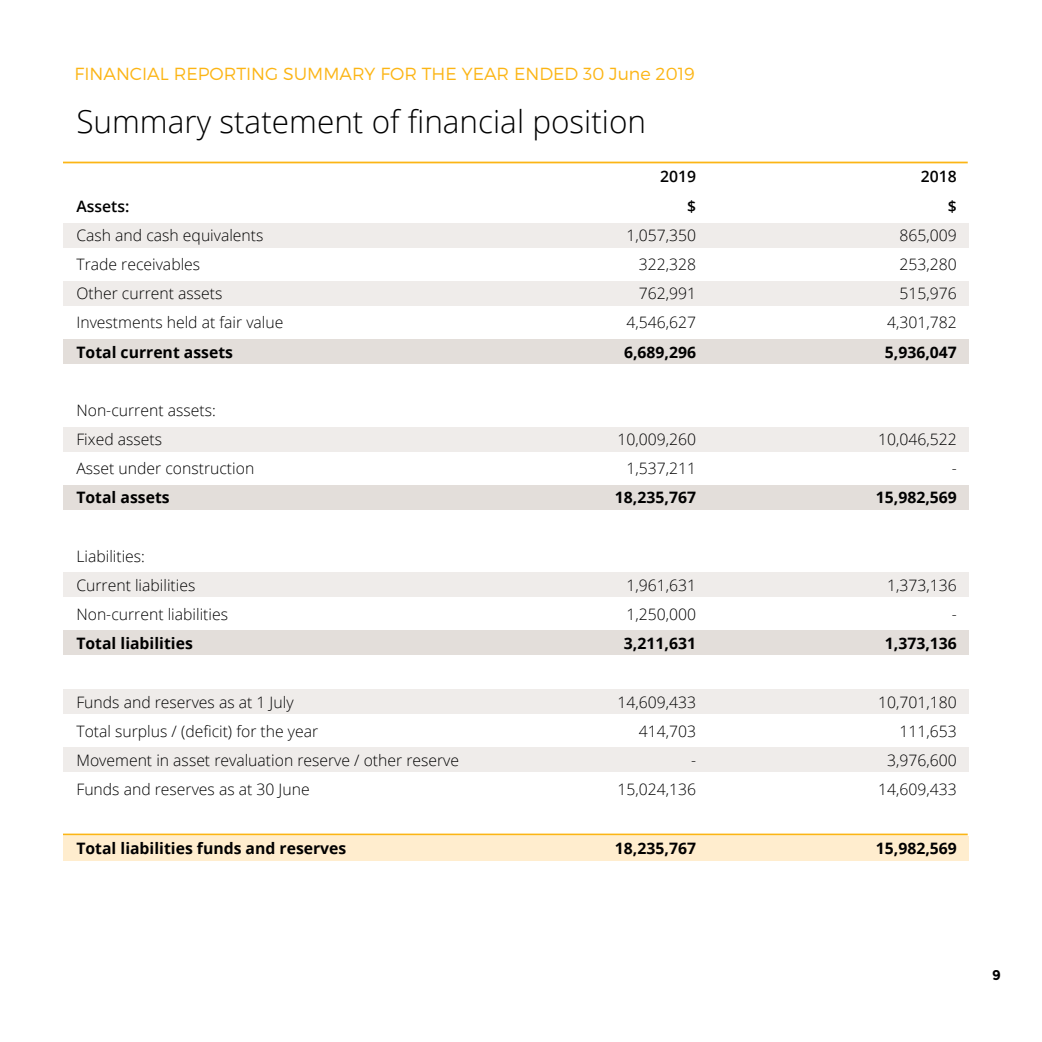
<style>
.page{position:relative;width:1042px;height:1042px;background:#fff}
.page>*{position:absolute;margin:0;border:0;box-sizing:border-box;transform-origin:0 0}
.t1{font:300 31.5px "Open Sans";color:#000}
.t2{font:300 17.5px "Montserrat";color:#fcb515}
.t3{font:300 15.75px/29.2px "Open Sans";color:#000}
.t4{font:700 15.75px "Open Sans";color:#000}
.t5{font:600 15.75px "Open Sans";color:#000}
.t6{font:700 14px "Montserrat";color:#000}
</style>
<div class="page">
<div style="left:63px;top:223px;width:905px;height:24px;background:#efecea"></div>
<div style="left:63px;top:690px;width:905px;height:24px;background:#efecea"></div>
<div style="left:63px;top:281px;width:905px;height:24px;background:#efecea"></div>
<div style="left:63px;top:748px;width:905px;height:24px;background:#efecea"></div>
<div style="left:63px;top:340px;width:905px;height:24px;background:#e3deda"></div>
<div style="left:63px;top:427px;width:905px;height:24px;background:#efecea"></div>
<div style="left:63px;top:485px;width:905px;height:24px;background:#e3deda"></div>
<div style="left:63px;top:573px;width:905px;height:24px;background:#efecea"></div>
<div style="left:63px;top:631px;width:905px;height:24px;background:#e3deda"></div>
<div style="left:63px;top:836px;width:905px;height:24px;background:#ffedce"></div>
<hr style="left:63px;top:162px;width:904px;height:1px;background:#fcb515">
<hr style="left:63px;top:833px;width:904px;height:2px;background:#fcb515">
<p class="t2" style="left:75px;top:63px;width:622px">FINANCIAL REPORTING SUMMARY FOR THE YEAR ENDED 30 June 2019</p>
<h1 class="t1" style="left:76px;top:100px;width:571px">Summary statement of financial position</h1>
<p class="t5" style="left:660px;top:166px;width:37px">2019</p>
<p class="t5" style="left:921px;top:166px;width:37px">2018</p>
<p class="t5" style="left:76px;top:195px;width:55px">Assets:</p>
<p class="t5" style="left:687px;top:195px;width:10px">$</p>
<p class="t5" style="left:948px;top:195px;width:10px">$</p>
<p class="t3" style="left:76px;top:220px;width:189px">Cash and cash equivalents</p>
<p class="t3" style="left:626px;top:220px;width:71px">1,057,350</p>
<p class="t3" style="left:899px;top:220px;width:59px">865,009</p>
<p class="t3" style="left:76px;top:249px;width:125px">Trade receivables</p>
<p class="t3" style="left:639px;top:249px;width:59px">322,328</p>
<p class="t3" style="left:899px;top:249px;width:59px">253,280</p>
<p class="t3" style="left:76px;top:278px;width:148px">Other current assets</p>
<p class="t3" style="left:639px;top:278px;width:59px">762,991</p>
<p class="t3" style="left:899px;top:278px;width:59px">515,976</p>
<p class="t3" style="left:76px;top:308px;width:208px">Investments held at fair value</p>
<p class="t3" style="left:626px;top:308px;width:71px">4,546,627</p>
<p class="t3" style="left:887px;top:308px;width:71px">4,301,782</p>
<p class="t4" style="left:76px;top:341px;width:158px">Total current assets</p>
<p class="t4" style="left:624px;top:341px;width:74px">6,689,296</p>
<p class="t4" style="left:885px;top:341px;width:74px">5,936,047</p>
<p class="t3" style="left:76px;top:395px;width:141px">Non-current assets:<br>Fixed assets</p>
<p class="t3" style="left:617px;top:424px;width:80px">10,009,260</p>
<p class="t3" style="left:878px;top:424px;width:80px">10,046,522</p>
<p class="t3" style="left:76px;top:453px;width:179px">Asset under construction</p>
<p class="t3" style="left:626px;top:453px;width:71px">1,537,211</p>
<p class="t3" style="left:952px;top:453px;width:7px">-</p>
<p class="t4" style="left:76px;top:486px;width:95px">Total assets</p>
<p class="t4" style="left:615px;top:486px;width:83px">18,235,767</p>
<p class="t4" style="left:876px;top:486px;width:83px">15,982,569</p>
<p class="t3" style="left:76px;top:541px;width:120px">Liabilities:<br>Current liabilities</p>
<p class="t3" style="left:626px;top:570px;width:71px">1,961,631</p>
<p class="t3" style="left:887px;top:570px;width:71px">1,373,136</p>
<p class="t3" style="left:76px;top:599px;width:153px">Non-current liabilities</p>
<p class="t3" style="left:626px;top:599px;width:71px">1,250,000</p>
<p class="t3" style="left:952px;top:599px;width:7px">-</p>
<p class="t4" style="left:76px;top:632px;width:118px">Total liabilities</p>
<p class="t4" style="left:624px;top:632px;width:74px">3,211,631</p>
<p class="t4" style="left:885px;top:632px;width:74px">1,373,136</p>
<p class="t3" style="left:76px;top:687px;width:219px">Funds and reserves as at 1 July</p>
<p class="t3" style="left:617px;top:687px;width:80px">14,609,433</p>
<p class="t3" style="left:878px;top:687px;width:80px">10,701,180</p>
<p class="t3" style="left:76px;top:716px;width:243px">Total surplus / (deficit) for the year</p>
<p class="t3" style="left:639px;top:716px;width:59px">414,703</p>
<p class="t3" style="left:899px;top:716px;width:59px">111,653</p>
<p class="t3" style="left:76px;top:745px;width:384px">Movement in asset revaluation reserve / other reserve</p>
<p class="t3" style="left:691px;top:745px;width:7px">-</p>
<p class="t3" style="left:887px;top:745px;width:71px">3,976,600</p>
<p class="t3" style="left:76px;top:774px;width:235px">Funds and reserves as at 30 June</p>
<p class="t3" style="left:617px;top:774px;width:80px">15,024,136</p>
<p class="t3" style="left:878px;top:774px;width:80px">14,609,433</p>
<p class="t4" style="left:76px;top:837px;width:271px">Total liabilities funds and reserves</p>
<p class="t4" style="left:615px;top:837px;width:83px">18,235,767</p>
<p class="t4" style="left:876px;top:837px;width:83px">15,982,569</p>
<p class="t6" style="left:992px;top:967px;width:10px">9</p>
</div>
